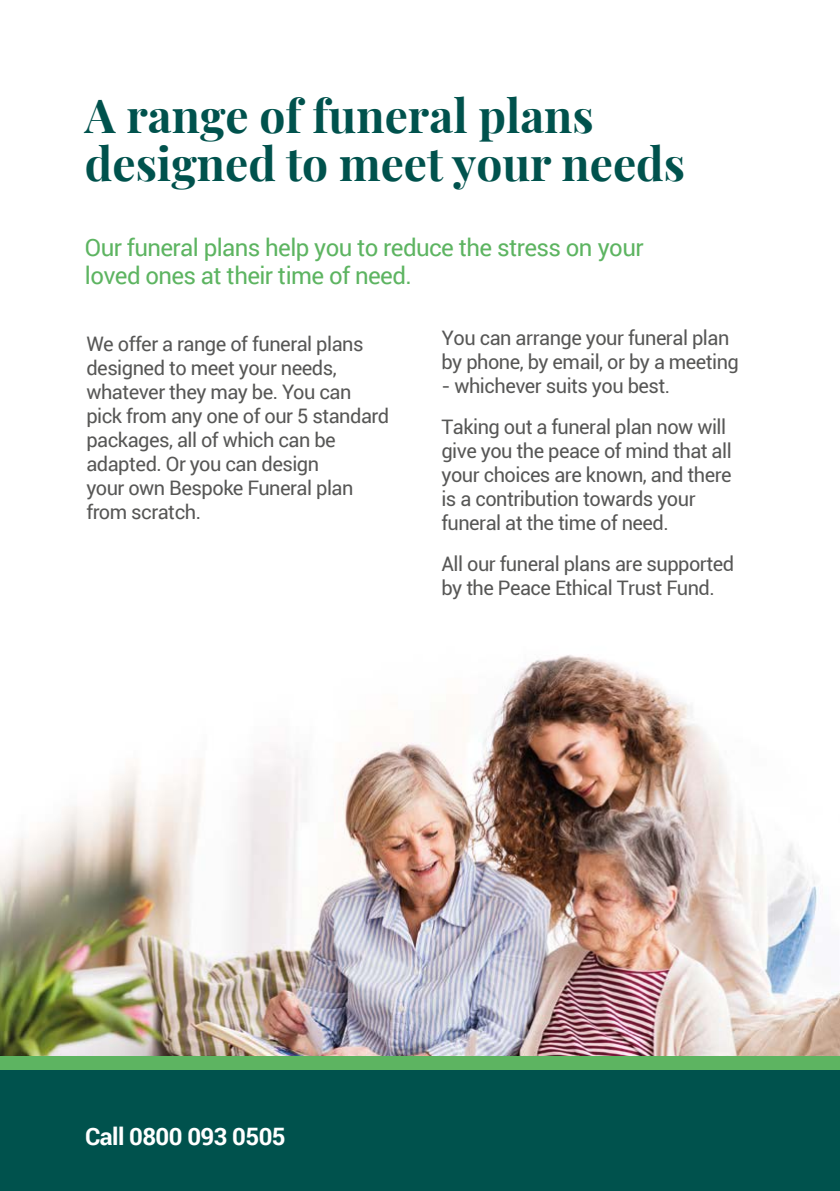
<style>
.page{position:relative;width:840px;height:1191px;background:#fff}
.page>*{position:absolute;margin:0;border:0;box-sizing:border-box;transform-origin:0 0}
.t1{font:46px/48px "Playfair Display";color:#00524d}
.t2{font:24px/28.8px "Roboto";letter-spacing:-.025em;color:#5db461}
.t3{font:700 24px "Roboto";letter-spacing:-.025em;color:#fff}
.t4{font:20px/24px "Roboto";letter-spacing:-.025em;color:#575756}
</style>
<div class="page">
<img style="left:0;top:655px;width:839px;height:400px">
<div style="left:0;top:1057px;width:839px;height:134px;background:#00524d"></div>
<div style="left:0;top:1056px;width:839px;height:14px;background:#5db461"></div>
<h1 class="t1" style="left:85px;top:88px;width:601px">A range of funeral plans designed to meet your needs</h1>
<p class="t2" style="left:85px;top:232px;width:560px">Our funeral plans help you to reduce the stress on your loved ones at their time of need.</p>
<p class="t4" style="left:86px;top:331px;width:304px">We offer a range of funeral plans designed to meet your needs, whatever they may be. You can pick from any one of our 5 standard packages, all of which can be adapted. Or you can design<br>your own Bespoke Funeral plan from scratch.</p>
<p class="t4" style="left:441px;top:325px;width:299px">You can arrange your funeral plan by phone, by email, or by a meeting</p>
<p class="t4" style="left:441px;top:365px;width:286px;line-height:41px">- whichever suits you best.<br>Taking out a funeral plan now will</p>
<p class="t4" style="left:441px;top:438px;width:291px">give you the peace of mind that all your choices are known, and there is a contribution towards your funeral at the time of need.</p>
<p class="t4" style="left:441px;top:551px;width:294px">All our funeral plans are supported by the Peace Ethical Trust Fund.</p>
<p class="t3" style="left:85px;top:1119px;width:202px">Call 0800 093 0505</p>
</div>
